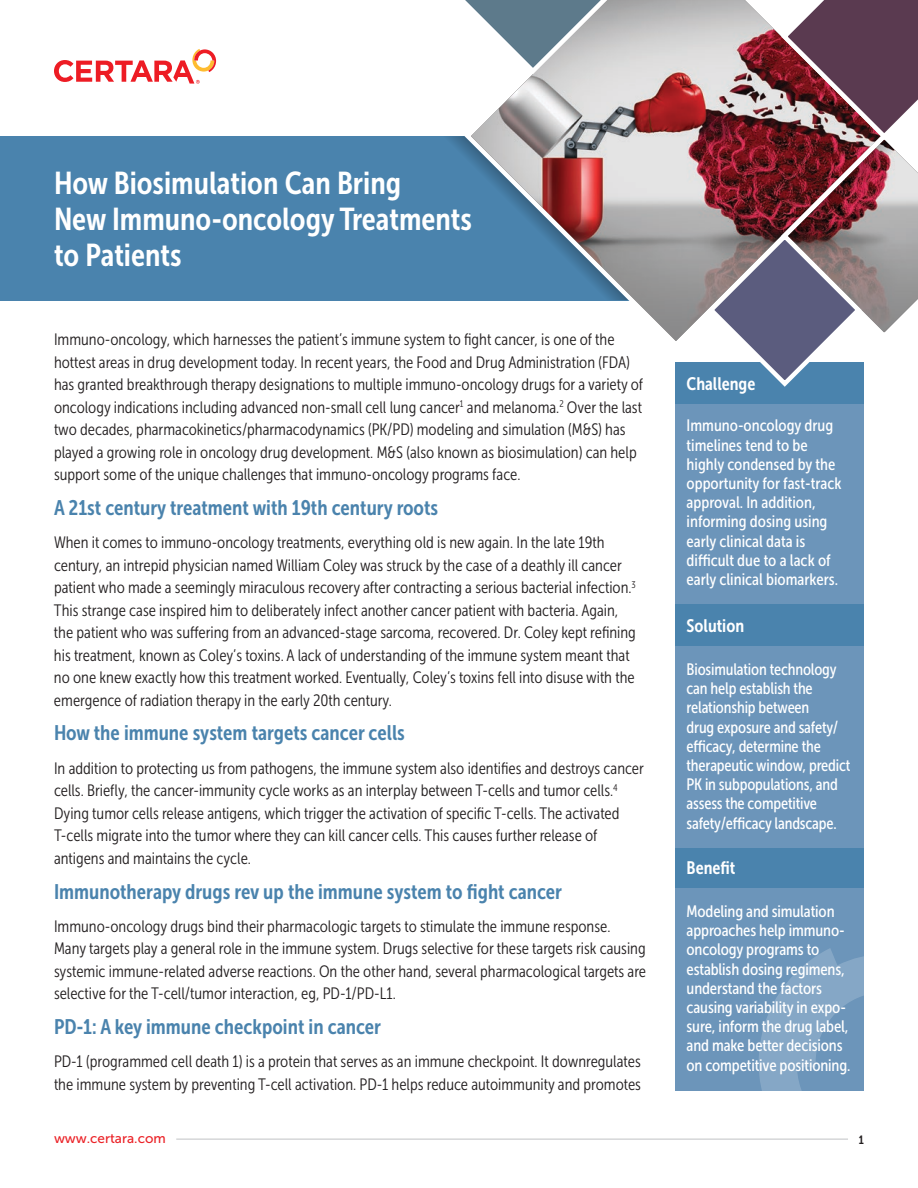
<style>
.page{position:relative;width:918px;height:1188px;background:#fff}
.page>*{position:absolute;margin:0;border:0;box-sizing:border-box;transform-origin:0 0}
.t1{font:31.5px/36px "Museo Sans Cond 700";color:#fff}
.t2{font:21px "Museo Sans Cond 700";color:#4a83ad}
.t3{font:18px "Museo Sans Cond 700";color:#fff}
.t4{font:16.5px/22.5px "Museo Sans Cond 300";color:#231f20}
.t5{font:16.5px/19.2px "Museo Sans Cond 500";letter-spacing:-.01em;color:#fff}
.t6{font:13.5px "Museo Sans 500";color:#eb2227}
.t7{font:12px "Museo Sans Cond 700";color:#231f20}
</style>
<div class="page">
<hr style="left:176px;top:1139px;width:672px;height:1px;background:#c7c9cb">
<div style="left:675px;top:404px;width:189px;height:202px;background:#6c95ba"></div>
<div style="left:675px;top:362px;width:189px;height:42px;background:#4a83ad"></div>
<div style="left:675px;top:888px;width:189px;height:203px;background:#6c95ba"></div>
<div style="left:675px;top:846px;width:189px;height:42px;background:#4a83ad"></div>
<svg style="left:759px;top:948px;width:105px;height:143px"></svg>
<div style="left:675px;top:646px;width:189px;height:201px;background:#6c95ba"></div>
<div style="left:675px;top:604px;width:189px;height:42px;background:#4a83ad"></div>
<div style="left:0;top:136px;width:665px;height:164px;background:#4a83ad"></div>
<svg style="left:461px;top:0;width:244px;height:341px"></svg>
<svg style="left:461px;top:0;width:150px;height:77px"></svg>
<svg style="left:705px;top:0;width:213px;height:387px"></svg>
<svg style="left:54px;top:49px;width:162px;height:35px"></svg>
<h1 class="t1" style="left:54px;top:165px;width:420px">How Biosimulation Can Bring<br>New Immuno-oncology Treatments to Patients</h1>
<p class="t4" style="left:54px;top:328px;width:591px">Immuno-oncology, which harnesses the patient’s immune system to fight cancer, is one of the hottest areas in drug development today. In recent years, the Food and Drug Administration (FDA) has granted breakthrough therapy designations to multiple immuno-oncology drugs for a variety of oncology indications including advanced non-small cell lung cancer<sup>1</sup> and melanoma.<sup>2</sup> Over the last two decades, pharmacokinetics/pharmacodynamics (PK/PD) modeling and simulation (M&amp;S) has played a growing role in oncology drug development. M&amp;S (also known as biosimulation) can help support some of the unique challenges that immuno-oncology programs face.</p>
<p class="t2" style="left:54px;top:496px;width:386px">A 21st century treatment with 19th century roots</p>
<p class="t4" style="left:54px;top:531px;width:583px">When it comes to immuno-oncology treatments, everything old is new again. In the late 19th century, an intrepid physician named William Coley was struck by the case of a deathly ill cancer patient who made a seemingly miraculous recovery after contracting a serious bacterial infection.<sup>3<br></sup>This strange case inspired him to deliberately infect another cancer patient with bacteria. Again, the patient who was suffering from an advanced-stage sarcoma, recovered. Dr. Coley kept refining his treatment, known as Coley’s toxins. A lack of understanding of the immune system meant that no one knew exactly how this treatment worked. Eventually, Coley’s toxins fell into disuse with the emergence of radiation therapy in the early 20th century.</p>
<p class="t2" style="left:54px;top:721px;width:352px">How the immune system targets cancer cells</p>
<p class="t4" style="left:54px;top:757px;width:591px">In addition to protecting us from pathogens, the immune system also identifies and destroys cancer cells. Briefly, the cancer-immunity cycle works as an interplay between T-cells and tumor cells.<sup>4<br></sup>Dying tumor cells release antigens, which trigger the activation of specific T-cells. The activated T-cells migrate into the tumor where they can kill cancer cells. This causes further release of antigens and maintains the cycle.</p>
<p class="t2" style="left:54px;top:880px;width:510px">Immunotherapy drugs rev up the immune system to fight cancer</p>
<p class="t4" style="left:54px;top:915px;width:594px">Immuno-oncology drugs bind their pharmacologic targets to stimulate the immune response.<br>Many targets play a general role in the immune system. Drugs selective for these targets risk causing systemic immune-related adverse reactions. On the other hand, several pharmacological targets are selective for the T-cell/tumor interaction, eg, PD-1/PD-L1.</p>
<p class="t2" style="left:54px;top:1015px;width:329px">PD-1: A key immune checkpoint in cancer</p>
<p class="t4" style="left:54px;top:1051px;width:589px">PD-1 (programmed cell death 1) is a protein that serves as an immune checkpoint. It downregulates the immune system by preventing T-cell activation. PD-1 helps reduce autoimmunity and promotes</p>
<p class="t3" style="left:687px;top:374px;width:70px">Challenge</p>
<p class="t5" style="left:687px;top:416px;width:156px">Immuno-oncology drug timelines tend to be highly condensed by the opportunity for fast-track approval. In addition, informing dosing using early clinical data is difficult due to a lack of early clinical biomarkers.</p>
<p class="t3" style="left:687px;top:616px;width:59px">Solution</p>
<p class="t5" style="left:687px;top:660px;width:165px">Biosimulation technology can help establish the relationship between<br>drug exposure and safety/ efficacy, determine the therapeutic window, predict<br>PK in subpopulations, and assess the competitive safety/efficacy landscape.</p>
<p class="t3" style="left:687px;top:858px;width:50px">Benefit</p>
<p class="t5" style="left:687px;top:902px;width:165px">Modeling and simulation approaches help immuno&shy;oncology programs to establish dosing regimens, understand the factors causing variability in expo&shy;sure, inform the drug label, and make better decisions on competitive positioning.</p>
<p class="t6" style="left:54px;top:1131px;width:113px">www.certara.com</p>
<p class="t7" style="left:859px;top:1133px;width:7px">1</p>
</div>
